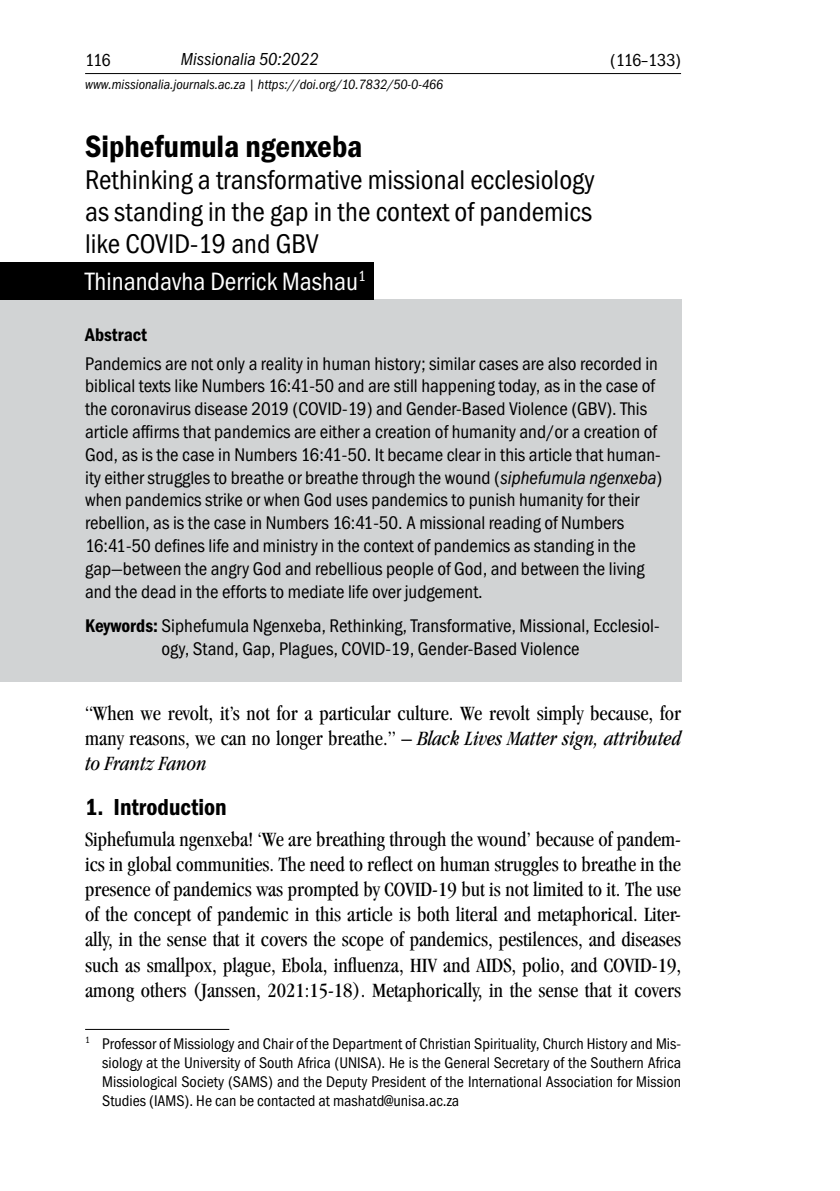
<style>
.page{position:relative;width:840px;height:1191px;background:#fff}
.page>*{position:absolute;margin:0;border:0;box-sizing:border-box;transform-origin:0 0}
.t1{font:600 condensed 32px "Franklin Gothic Itc T";color:#000}
.t2{font:condensed 28px/32px "Franklin Gothic Itc T";color:#000;text-align:justify}
.t3{font:condensed 26px "Franklin Gothic Itc T";color:#fff}
.t4{font:600 condensed 24px "Franklin Gothic Itc T";color:#000}
.t5{font:condensed 21px/25.2px "Garamond";color:#000;text-align:justify}
.t6{font:condensed 19px/22.8px "Franklin Gothic Itc T";color:#000}
.t7{font:600 condensed 19px "Franklin Gothic Itc T";color:#000}
.t8{font:italic condensed 18px "Franklin Gothic Itc T";color:#000}
.t9{font:condensed 18px "Franklin Gothic Itc T";letter-spacing:-.055em;color:#000}
.t10{font:condensed 16px/19.2px "Franklin Gothic Itc T";color:#000;text-align:justify}
.t11{font:italic condensed 14px "Franklin Gothic Itc T";color:#000}
.s1{font-style:italic}
.s2{font-weight:600}
</style>
<div class="page">
<hr style="left:85px;top:73px;width:595px;height:1px;background:#000">
<div style="left:0;top:299px;width:680px;height:382px;background:#d1d3d4"></div>
<div style="left:0;top:262px;width:373px;height:37px;background:#000"></div>
<hr style="left:85px;top:1029px;width:144px;height:1px;background:#000">
<p class="t9" style="left:85px;top:50px;width:27px">116</p>
<p class="t8" style="left:181px;top:50px;width:139px">Missionalia 50:2022</p>
<p class="t9" style="left:609px;top:50px;width:72px">(116–133)</p>
<p class="t11" style="left:85px;top:77px;width:359px">www.missionalia.journals.ac.za | https://doi.org/10.7832/50-0-466</p>
<h1 class="t1" style="left:85px;top:128px;width:279px">Siphefumula ngenxeba</h1>
<h2 class="t2" style="left:85px;top:163px;width:510px">Rethinking a transformative missional ecclesiology as standing in the gap in the context of pandemics like COVID-19 and GBV</h2>
<h3 class="t3" style="left:85px;top:267px;width:282px">Thinandavha Derrick Mashau<sup>1</sup></h3>
<p class="t7" style="left:85px;top:324px;width:63px">Abstract</p>
<p class="t6" style="left:85px;top:351px;width:578px">Pandemics are not only a reality in human history; similar cases are also recorded in biblical texts like Numbers 16:41-50 and are still happening today, as in the case of the coronavirus disease 2019 (COVID-19) and Gender-Based Violence (GBV). This article affirms that pandemics are either a creation of humanity and/or a creation of God, as is the case in Numbers 16:41-50. It became clear in this article that human&shy;ity either struggles to breathe or breathe through the wound (<span class="s1">siphefumula ngenxeba</span>) when pandemics strike or when God uses pandemics to punish humanity for their rebellion, as is the case in Numbers 16:41-50. A missional reading of Numbers 16:41-50 defines life and ministry in the context of pandemics as standing in the gap—between the angry God and rebellious people of God, and between the living and the dead in the efforts to mediate life over judgement.</p>
<p class="t6" style="left:85px;top:614px;width:575px;text-align:center"><span class="s2">Keywords:</span> Siphefumula Ngenxeba, Rethinking, Transformative, Missional, Ecclesiol&shy;ogy, Stand, Gap, Plagues, COVID-19, Gender-Based Violence</p>
<p class="t5" style="left:85px;top:700px;width:597px">“When we revolt, it’s not for a particular culture. We revolt simply because, for many reasons, we can no longer breathe.” – <span class="s1">Black Lives Matter sign, attributed to Frantz Fanon</span></p>
<p class="t4" style="left:85px;top:793px;width:143px">1. Introduction</p>
<p class="t5" style="left:85px;top:826px;width:597px">Siphefumula ngenxeba! ‘We are breathing through the wound’ because of pandem&shy;ics in global communities. The need to reflect on human struggles to breathe in the presence of pandemics was prompted by COVID-19 but is not limited to it. The use of the concept of pandemic in this article is both literal and metaphorical. Liter&shy;ally, in the sense that it covers the scope of pandemics, pestilences, and diseases such as smallpox, plague, Ebola, influenza, HIV and AIDS, polio, and COVID-19, among others (Janssen, 2021:15-18). Metaphorically, in the sense that it covers</p>
<p class="t10" style="left:102px;top:1033px;width:580px;text-indent:-17px"><sup>1</sup> Professor of Missiology and Chair of the Department of Christian Spirituality, Church History and Mis&shy;siology at the University of South Africa (UNISA). He is the General Secretary of the Southern Africa Missiological Society (SAMS) and the Deputy President of the International Association for Mission Studies (IAMS). He can be contacted at mashatd@unisa.ac.za</p>
</div>
